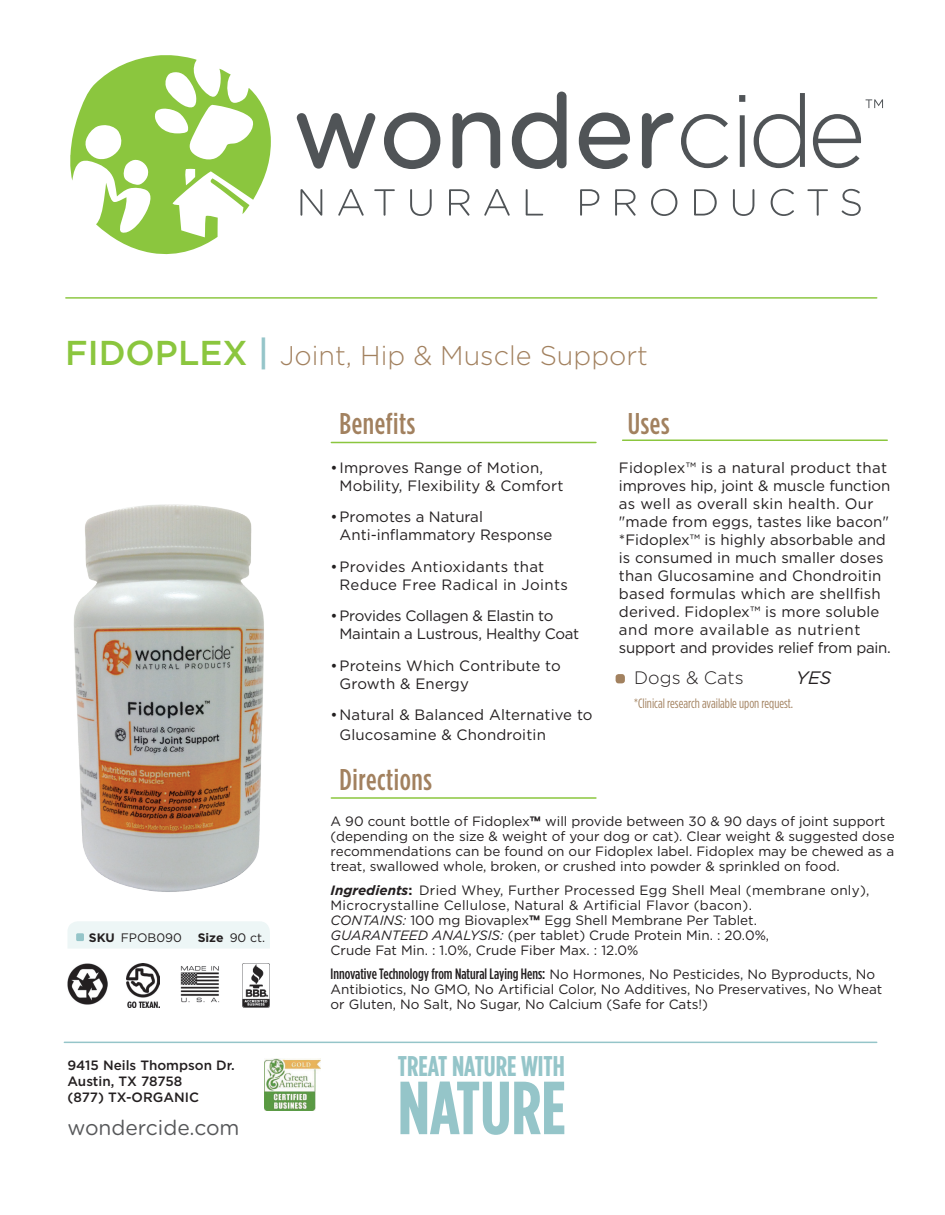
<style>
.page{position:relative;width:945px;height:1215px;background:#fff}
.page>*{position:absolute;margin:0;border:0;box-sizing:border-box;transform-origin:0 0}
.t1{font:700 condensed 75px "Gotham HTF";color:#95c5c9}
.t2{font:500 condensed 30px "Gotham HTF";letter-spacing:.02em;color:#a2815f}
.t3{font:700 condensed 28.5px "Gotham HTF";color:#95c5c9}
.t4{font:300 27px "Gotham HTF";color:#a2815f}
.t5{font:21px "Gotham Rounded";color:#57585a}
.t6{font:300 18px "Gotham HTF";color:#231f20}
.t7{font:italic 18px "Gotham HTF";color:#231f20}
.t8{font:15px/18px "Gotham HTF";letter-spacing:.01em;color:#231f20}
.t9{font:500 condensed 15px "Gotham HTF";color:#231f20}
.t10{font:15px/18px "Gotham HTF";letter-spacing:-.02em;color:#231f20}
.t11{font:13.5px/15px "Gotham HTF";color:#231f20}
.t12{font:500 13.5px/16.2px "Gotham HTF";color:#231f20}
.t13{font:condensed 13.5px "Gotham HTF";color:#a2815f}
.t14{font:12.3px "Gotham HTF";color:#231f20}
.s1{font-weight:500;font-size:34.5px;color:#8bc63e}
.s2{font-weight:500;font-size:34.5px;color:#95c5c9}
.s3{font-weight:700}
.s4{font-family:"Fedra Sans Alt Std";font-weight:500}
.s5{font-weight:700;font-style:italic}
.s6{font-style:italic}
.s7{font-weight:400;font-stretch:normal;font-size:13.5px}
</style>
<div class="page">
<img style="left:180px;top:966px;width:40px;height:37px">
<img style="left:68px;top:964px;width:40px;height:40px">
<img style="left:127px;top:964px;width:33px;height:43px">
<img style="left:242px;top:964px;width:27px;height:43px">
<div style="left:616px;top:674px;width:9px;height:9px;background:#a2815f;border-radius:3px"></div>
<img style="left:74px;top:504px;width:190px;height:388px">
<div style="left:68px;top:921px;width:202px;height:28px;background:#edf6f6"></div>
<div style="left:76px;top:933px;width:8px;height:8px;background:#95c5c9"></div>
<hr style="left:331px;top:442px;width:265px;height:1px;background:#8bc63e">
<hr style="left:331px;top:797px;width:265px;height:2px;background:#8bc63e">
<hr style="left:623px;top:440px;width:264px;height:1px;background:#8bc63e">
<svg style="left:70px;top:55px;width:201px;height:200px"></svg>
<svg style="left:300px;top:189px;width:22px;height:27px"></svg>
<svg style="left:338px;top:189px;width:26px;height:27px"></svg>
<svg style="left:374px;top:189px;width:21px;height:27px"></svg>
<svg style="left:410px;top:189px;width:22px;height:27px"></svg>
<svg style="left:449px;top:189px;width:21px;height:27px"></svg>
<svg style="left:484px;top:189px;width:26px;height:27px"></svg>
<svg style="left:526px;top:189px;width:17px;height:27px"></svg>
<svg style="left:580px;top:189px;width:19px;height:27px"></svg>
<svg style="left:615px;top:189px;width:21px;height:27px"></svg>
<svg style="left:651px;top:189px;width:26px;height:27px"></svg>
<svg style="left:694px;top:189px;width:23px;height:27px"></svg>
<svg style="left:733px;top:189px;width:21px;height:27px"></svg>
<svg style="left:771px;top:189px;width:23px;height:27px"></svg>
<svg style="left:807px;top:189px;width:21px;height:27px"></svg>
<svg style="left:842px;top:189px;width:19px;height:27px"></svg>
<svg style="left:297px;top:113px;width:78px;height:56px"></svg>
<svg style="left:384px;top:113px;width:56px;height:56px"></svg>
<svg style="left:453px;top:113px;width:47px;height:55px"></svg>
<svg style="left:512px;top:92px;width:55px;height:77px"></svg>
<svg style="left:579px;top:113px;width:51px;height:56px"></svg>
<svg style="left:642px;top:113px;width:31px;height:55px"></svg>
<svg style="left:681px;top:114px;width:47px;height:54px"></svg>
<svg style="left:739px;top:95px;width:6px;height:72px"></svg>
<svg style="left:754px;top:93px;width:129px;height:75px"></svg>
<hr style="left:66px;top:297px;width:811px;height:2px;background:#8bc63e">
<img style="left:264px;top:1059px;width:56px;height:51px">
<hr style="left:64px;top:1042px;width:813px;height:1px;background:#95c5c9">
<h3 class="t4" style="left:65px;top:341px;width:584px"><span class="s1">FIDOPLEX</span> <span class="s2">|</span> Joint, Hip &amp; Muscle Support</h3>
<p class="t14" style="left:89px;top:931px;width:95px"><span class="s3">SKU</span> FPOB090</p>
<p class="t14" style="left:198px;top:931px;width:69px"><span class="s3">Size</span> 90 ct.</p>
<p class="t12" style="left:67px;top:1057px;width:169px">9415 Neils Thompson Dr.<br>Austin, TX 78758<br>(877) TX-ORGANIC</p>
<h3 class="t5" style="left:67px;top:1113px;width:174px">wondercide.com</h3>
<h2 class="t2" style="left:340px;top:407px;width:77px">Benefits</h2>
<p class="t8" style="left:340px;top:458px;width:225px;text-indent:-9px">• Improves Range of Motion,<br>Mobility, Flexibility &amp; Comfort</p>
<p class="t8" style="left:340px;top:508px;width:214px;text-indent:-9px">• Promotes a Natural<br>Anti-inflammatory Response</p>
<p class="t8" style="left:340px;top:557px;width:230px;text-indent:-9px">• Provides Antioxidants that<br>Reduce Free Radical in Joints</p>
<p class="t10" style="left:340px;top:607px;width:241px;text-indent:-9px">• Provides Collagen &amp; Elastin to<br>Maintain a Lustrous, Healthy Coat</p>
<p class="t8" style="left:340px;top:656px;width:223px;text-indent:-9px">• Proteins Which Contribute to<br>Growth &amp; Energy</p>
<p class="t8" style="left:340px;top:705px;width:255px;line-height:19.8px;text-indent:-9px">• Natural &amp; Balanced Alternative to<br>Glucosamine &amp; Chondroitin</p>
<h2 class="t2" style="left:628px;top:407px;width:43px">Uses</h2>
<p class="t8" style="left:619px;top:458px;width:274px">Fidoplex™ is a natural product that improves hip, joint &amp; muscle function as well as overall skin health. Our "made from eggs, tastes like bacon" *Fidoplex™ is highly absorbable and is consumed in much smaller doses than Glucosamine and Chondroitin based formulas which are shellfish derived. Fidoplex™ is more soluble and more available as nutrient support and provides relief from pain.</p>
<h3 class="t6" style="left:634px;top:668px;width:111px">Dogs &amp; Cats</h3>
<h3 class="t7" style="left:796px;top:667px;width:37px">YES</h3>
<p class="t13" style="left:634px;top:696px;width:160px">*Clinical research available upon request.</p>
<h2 class="t2" style="left:340px;top:762px;width:94px">Directions</h2>
<p class="t11" style="left:331px;top:813px;width:566px">A 90 count bottle of Fidoplex<span class="s4">™</span> will provide between 30 &amp; 90 days of joint support (depending on the size &amp; weight of your dog or cat). Clear weight &amp; suggested dose recommendations can be found on our Fidoplex label. Fidoplex may be chewed as a treat, swallowed whole, broken, or crushed into powder &amp; sprinkled on food.</p>
<p class="t11" style="left:331px;top:882px;width:540px"><span class="s5">Ingredients</span><span class="s3">:</span> Dried Whey, Further Processed Egg Shell Meal (membrane only), Microcrystalline Cellulose, Natural &amp; Artificial Flavor (bacon).<br><span class="s6">CONTAINS:</span> 100 mg Biovaplex<span class="s4">™</span> Egg Shell Membrane Per Tablet.<br><span class="s6">GUARANTEED ANALYSIS:</span> (per tablet) Crude Protein Min. : 20.0%,<br>Crude Fat Min. : 1.0%, Crude Fiber Max. : 12.0%</p>
<p class="t9" style="left:331px;top:965px;width:546px">Innovative Technology from Natural Laying Hens: <span class="s7">No Hormones, No Pesticides, No Byproducts, No</span></p>
<p class="t11" style="left:331px;top:981px;width:553px">Antibiotics, No GMO, No Artificial Color, No Additives, No Preservatives, No Wheat or Gluten, No Salt, No Sugar, No Calcium (Safe for Cats!)</p>
<h3 class="t3" style="left:398px;top:1050px;width:169px">TREAT NATURE WITH</h3>
<h1 class="t1" style="left:398px;top:1066px;width:170px">NATURE</h1>
</div>
